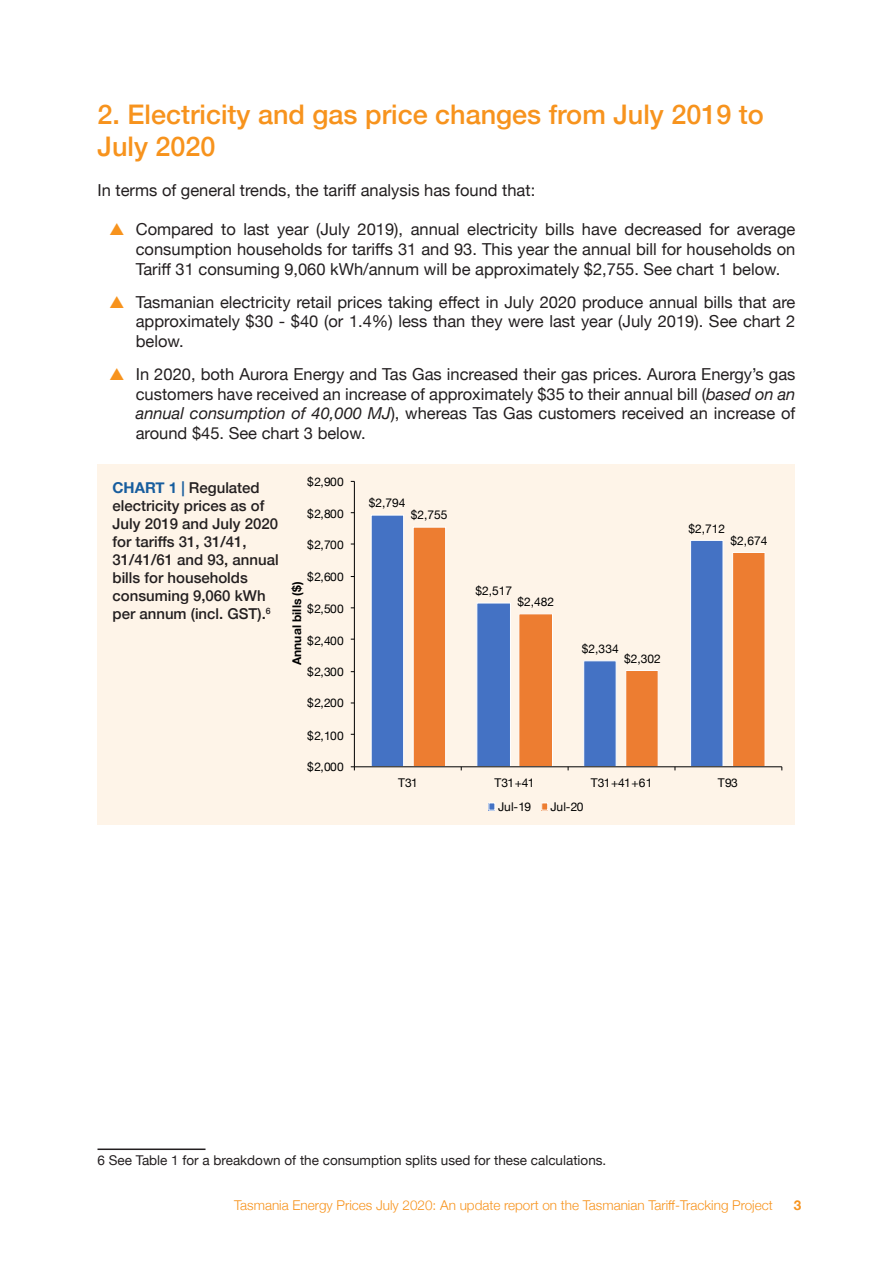
<style>
.page{position:relative;width:893px;height:1263px;background:#fff}
.page>*{position:absolute;margin:0;border:0;box-sizing:border-box;transform-origin:0 0}
.TOC_Main_Chapter{font:500 27px/32.4px "Helvetica Neue";color:#f7931d}
.t1{font:16.5px/19.8px "Helvetica Neue";color:#231f20;text-align:justify}
.t2{font:500 15px/18px "Helvetica Neue";color:#231f20}
.t3{font:300 13.5px "Helvetica Neue";color:#f7931d}
.Footnotes{font:13.5px "Helvetica Neue";color:#231f20}
.t4{font:700 13.5px "Helvetica Neue";color:#f7931d}
.t5{font:12px "Helvetica Neue";color:#000}
.t6{font:700 12px "Helvetica Neue";color:#000}
.s1{font-style:italic}
.s2{font-weight:700;color:#175d9e}
</style>
<div class="page">
<div style="left:98px;top:465px;width:697px;height:360px;background:#fef4e8"></div>
<hr style="left:98px;top:1148px;width:108px;height:2px;background:#231f20">
<div style="left:371px;top:515px;width:33px;height:251px;background:#4472c4"></div>
<svg style="left:413px;top:527px;width:352px;height:239px"></svg>
<hr style="left:354px;top:481px;width:1px;height:286px;background:#000">
<hr style="left:354px;top:766px;width:428px;height:1px;background:#000">
<svg style="left:351px;top:766px;width:4px;height:4px"></svg>
<div style="left:489px;top:803px;width:6px;height:7px;background:#4472c4"></div>
<div style="left:542px;top:803px;width:6px;height:7px;background:#ed7d31"></div>
<div style="left:541px;top:803px;width:7px;height:7px;border:1px solid #fff"></div>
<p class="TOC_Main_Chapter" style="left:98px;top:96px;width:668px">2. Electricity and gas price changes from July 2019 to<br>July 2020</p>
<p class="t1" style="left:98px;top:181px;width:439px">In terms of general trends, the tariff analysis has found that:</p>
<p class="t1" style="left:136px;top:221px;width:661px">Compared to last year (July 2019), annual electricity bills have decreased for average consumption households for tariffs 31 and 93. This year the annual bill for households on Tariff 31 consuming 9,060 kWh/annum will be approximately $2,755. See chart 1 below.</p>
<p class="t1" style="left:136px;top:293px;width:661px">Tasmanian electricity retail prices taking effect in July 2020 produce annual bills that are approximately $30 - $40 (or 1.4%) less than they were last year (July 2019). See chart 2 below.</p>
<p class="t1" style="left:136px;top:365px;width:661px">In 2020, both Aurora Energy and Tas Gas increased their gas prices. Aurora Energy’s gas customers have received an increase of approximately $35 to their annual bill (<span class="s1">based on an annual consumption of 40,000 MJ</span>), whereas Tas Gas customers received an increase of around $45. See chart 3 below.</p>
<p class="t2" style="left:112px;top:478px;width:168px"><span class="s2">CHART 1 |</span> Regulated electricity prices as of<br>July 2019 and July 2020 for tariffs 31, 31/41,<br>31/41/61 and 93, annual bills for households consuming 9,060 kWh per annum (incl. GST).<sup>6</sup></p>
<p class="t5" style="left:307px;top:473px;width:38px">$2,900</p>
<p class="t5" style="left:307px;top:505px;width:38px">$2,800</p>
<p class="t5" style="left:307px;top:536px;width:38px">$2,700</p>
<p class="t5" style="left:307px;top:568px;width:38px">$2,600</p>
<p class="t6" style="left:287px;top:665px;width:85px;rotate:-90deg">Annual bills ($)</p>
<p class="t5" style="left:307px;top:600px;width:38px">$2,500</p>
<p class="t5" style="left:307px;top:632px;width:38px">$2,400</p>
<p class="t5" style="left:307px;top:663px;width:38px">$2,300</p>
<p class="t5" style="left:307px;top:694px;width:38px">$2,200</p>
<p class="t5" style="left:307px;top:727px;width:38px">$2,100</p>
<p class="t5" style="left:307px;top:758px;width:38px">$2,000</p>
<p class="t5" style="left:369px;top:494px;width:38px">$2,794</p>
<p class="t5" style="left:411px;top:506px;width:38px">$2,755</p>
<p class="t5" style="left:475px;top:582px;width:38px">$2,517</p>
<p class="t5" style="left:517px;top:593px;width:38px">$2,482</p>
<p class="t5" style="left:689px;top:520px;width:38px">$2,712</p>
<p class="t5" style="left:731px;top:532px;width:38px">$2,674</p>
<p class="t5" style="left:582px;top:640px;width:38px">$2,334</p>
<p class="t5" style="left:624px;top:650px;width:38px">$2,302</p>
<p class="t5" style="left:398px;top:774px;width:21px">T31</p>
<p class="t5" style="left:494px;top:774px;width:42px">T31+41</p>
<p class="t5" style="left:591px;top:774px;width:63px">T31+41+61</p>
<p class="t5" style="left:718px;top:774px;width:21px">T93</p>
<p class="t5" style="left:498px;top:798px;width:35px">Jul-19</p>
<p class="t5" style="left:550px;top:798px;width:35px">Jul-20</p>
<p class="Footnotes" style="left:98px;top:1151px;width:510px">6 See Table 1 for a breakdown of the consumption splits used for these calculations.</p>
<p class="t3" style="left:234px;top:1194px;width:540px">Tasmania Energy Prices July 2020: An update report on the Tasmanian Tariff-Tracking Project</p>
<p class="t4" style="left:794px;top:1194px;width:9px">3</p>
</div>
